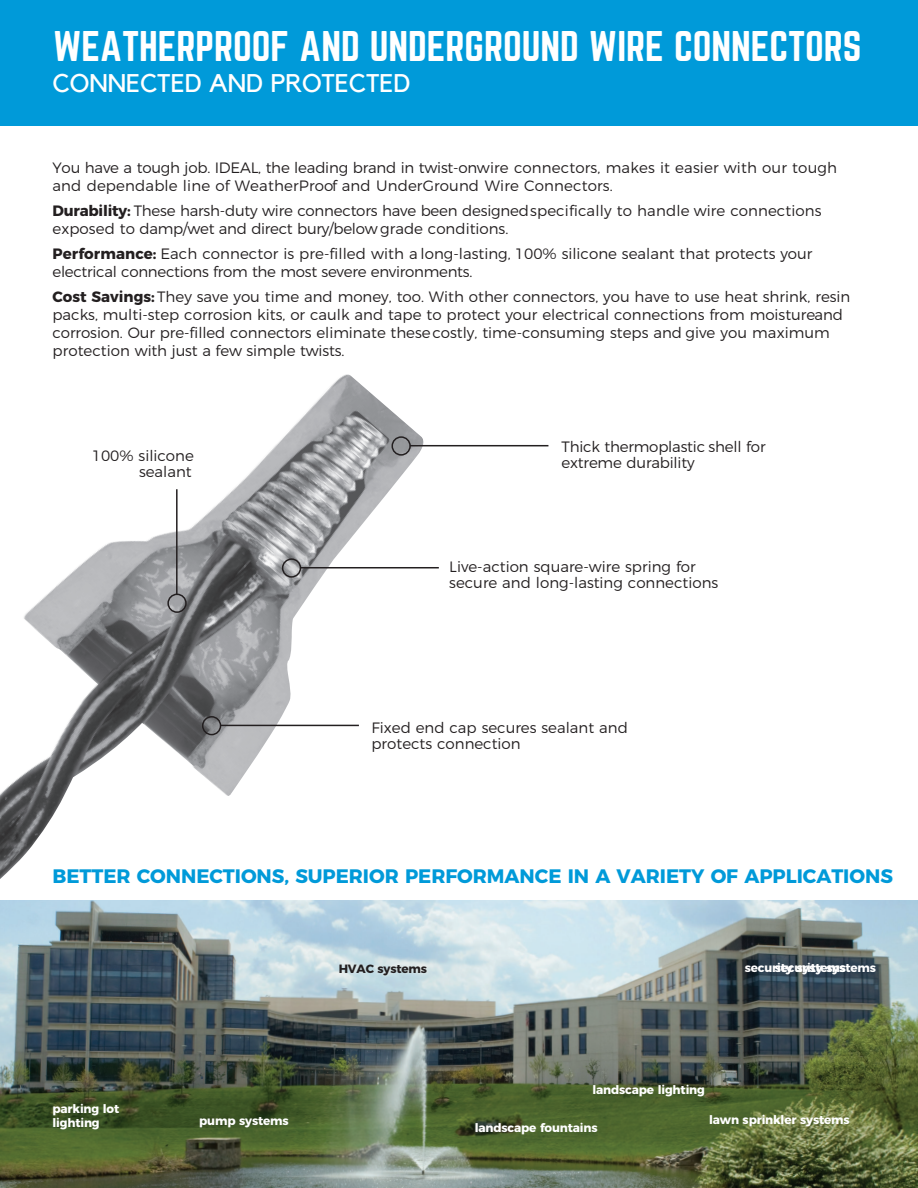
<style>
.page{position:relative;width:918px;height:1188px;background:#fff}
.page>*{position:absolute;margin:0;border:0;box-sizing:border-box;transform-origin:0 0}
.t1{font:37.5px "Norwester";color:#fff}
.t2{font:25.5px "Kollektif";color:#fff}
.t3{font:700 19.5px "Montserrat";letter-spacing:-.005em;color:#009ad9}
.t4{font:300 15px/18px "Montserrat";color:#231f20}
.t5{font:700 12px/13.5px "Montserrat";letter-spacing:-.015em;color:#fff}
.t6{font:700 12px "Montserrat";letter-spacing:-.015em;color:#231f20}
.s1{font-weight:700}
</style>
<div class="page">
<div style="left:0;top:0;width:918px;height:125px;background:#009ad9"></div>
<img style="left:0;top:374px;width:427px;height:505px">
<img style="left:0;top:900px;width:917px;height:288px">
<hr style="left:176px;top:489px;width:2px;height:105px;background:#231f20">
<div style="left:167px;top:594px;width:20px;height:19px;border:2px solid #231f20;border-radius:50%"></div>
<hr style="left:220px;top:725px;width:139px;height:1px;background:#231f20">
<div style="left:202px;top:716px;width:19px;height:19px;border:2px solid #231f20;border-radius:50%"></div>
<hr style="left:300px;top:567px;width:139px;height:1px;background:#231f20">
<div style="left:282px;top:558px;width:19px;height:20px;border:2px solid #231f20;border-radius:50%"></div>
<hr style="left:410px;top:445px;width:138px;height:1px;background:#231f20">
<div style="left:391px;top:436px;width:20px;height:20px;border:2px solid #231f20;border-radius:50%"></div>
<h1 class="t1" style="left:53px;top:29px;width:810px">WEATHERPROOF AND UNDERGROUND WIRE CONNECTORS</h1>
<h2 class="t2" style="left:52px;top:68px;width:360px">CONNECTED AND PROTECTED</h2>
<p class="t4" style="left:52px;top:158px;width:786px">You have a tough job. IDEAL, the leading brand in twist-onwire connectors, makes it easier with our tough and dependable line of WeatherProof and UnderGround Wire Connectors.</p>
<p class="t4" style="left:52px;top:200px;width:771px"><span class="s1">Durability:</span> These harsh-duty wire connectors have been designedspecifically to handle wire connections exposed to damp/wet and direct bury/below grade conditions.</p>
<p class="t4" style="left:52px;top:243px;width:762px"><span class="s1">Performance:</span> Each connector is pre-filled with a long-lasting, 100% silicone sealant that protects your electrical connections from the most severe environments.</p>
<p class="t4" style="left:52px;top:286px;width:799px"><span class="s1">Cost Savings:</span> They save you time and money, too. With other connectors, you have to use heat shrink, resin packs, multi-step corrosion kits, or caulk and tape to protect your electrical connections from moisture and corrosion. Our pre-filled connectors eliminate thesecostly, time-consuming steps and give you maximum protection with just a few simple twists.</p>
<p class="t4" style="left:92px;top:446px;width:104px;line-height:16.5px;text-align:right">100% silicone sealant</p>
<p class="t4" style="left:562px;top:437px;width:205px;line-height:16.5px">Thick thermoplastic shell for extreme durability</p>
<p class="t4" style="left:449px;top:557px;width:271px;line-height:16.5px">Live-action square-wire spring for secure and long-lasting connections</p>
<p class="t4" style="left:372px;top:718px;width:258px;line-height:16.5px">Fixed end cap secures sealant and protects connection</p>
<h3 class="t3" style="left:52px;top:860px;width:842px">BETTER CONNECTIONS, SUPERIOR PERFORMANCE IN A VARIETY OF APPLICATIONS</h3>
<p class="t6" style="left:339px;top:959px;width:90px">HVAC systems</p>
<p class="t5" style="left:745px;top:960px;width:133px">security systemsystems</p>
<p class="t5" style="left:775px;top:960px;width:50px">security</p>
<p class="t5" style="left:52px;top:1101px;width:68px">parking lot lighting</p>
<p class="t5" style="left:199px;top:1113px;width:91px">pump systems</p>
<p class="t5" style="left:592px;top:1082px;width:114px">landscape lighting</p>
<p class="t5" style="left:475px;top:1120px;width:124px">landscape fountains</p>
<p class="t5" style="left:709px;top:1112px;width:142px">lawn sprinkler systems</p>
</div>
